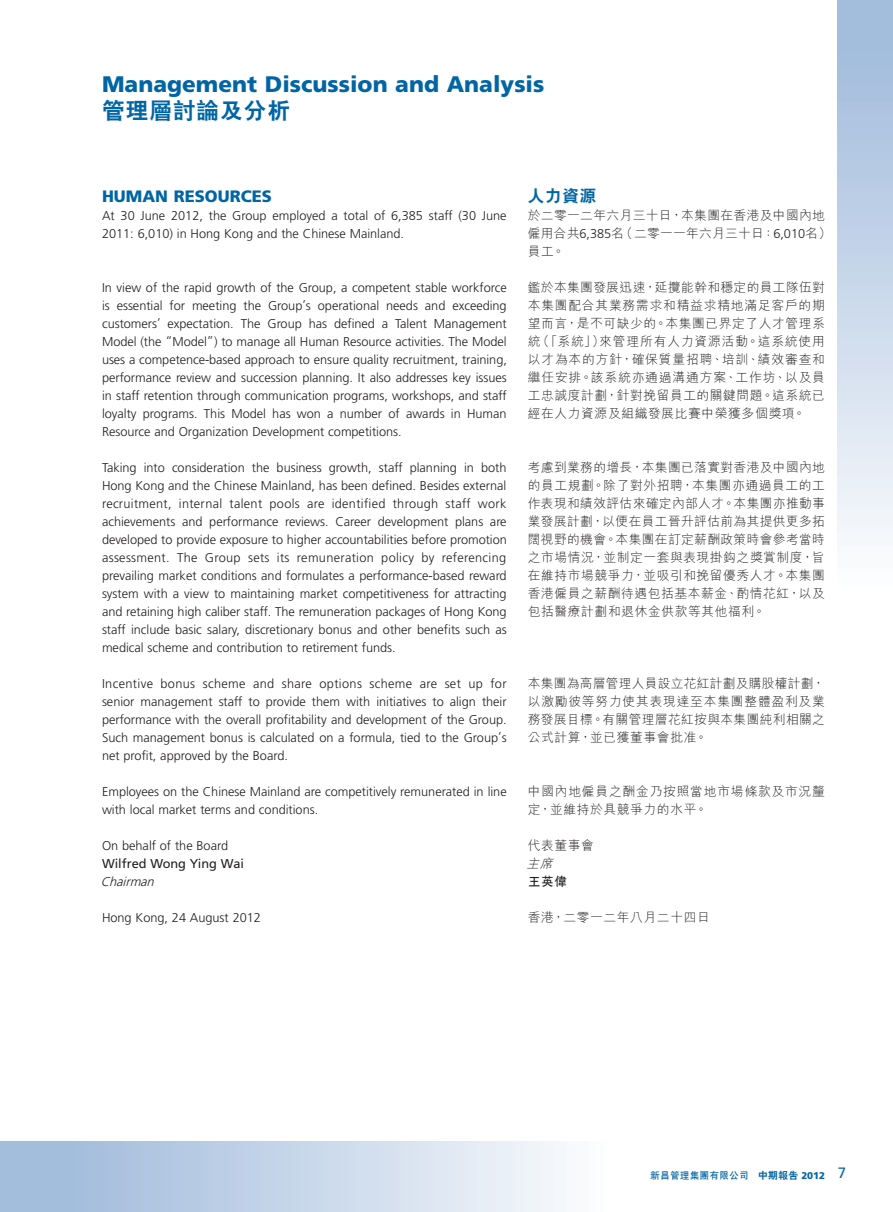
<style>
.page{position:relative;width:893px;height:1212px;background:#fff}
.page>*{position:absolute;margin:0;border:0;box-sizing:border-box;transform-origin:0 0}
.t1{font:900 22.5px "Frutiger LT Std";color:#0065a4}
.t2{font:800 22.5px "C Hei 2 HK";letter-spacing:.05em;color:#0065a4}
.Heading_1{font:900 16.5px "Frutiger LT Std";color:#0065a4}
.C_Heading_1{font:800 16.5px "C Hei 2 HK";color:#0065a4}
.Body_Text{font:300 12.75px/18px "Frutiger LT Std";color:#231f20;text-align:justify}
.C_Body_Text{font:300 12.75px/18px "M Hei HK";letter-spacing:.045em;color:#231f20;text-align:justify}
.Body_Text-2{font:300 12.75px "M Hei HK";letter-spacing:.05em;color:#231f20}
.Body_Text-3{font:12.75px "Frutiger LT Std";color:#231f20}
.Body_Text-4{font:italic 300 12.75px "Frutiger LT Std";color:#231f20}
.Body_Text-5{font:700 12.75px "C Hei 2 HK";color:#231f20}
.Body_Text-6{font:italic 300 12.75px "M Hei HK";color:#231f20}
.t3{font:700 9.75px "C Hei 2 HK";letter-spacing:.01em;color:#0065a4}
.s1{font-family:"Frutiger LT Std"}
.s2{font-weight:800}
.s3{font-family:"Frutiger LT Std";font-weight:900}
.s4{font-family:"Frutiger LT Std";font-weight:400;font-size:15px}
</style>
<div class="page">
<div style="left:0;top:1141px;width:733px;height:71px;background:linear-gradient(to right,#9bb7d9,#fff)"></div>
<div style="left:838px;top:0;width:55px;height:712px;background:linear-gradient(to bottom,#9db8da,#fff)"></div>
<h1 class="t1" style="left:102px;top:70px;width:444px">Management Discussion and Analysis</h1>
<h1 class="t2" style="left:102px;top:99px;width:190px">管理層討論及分析</h1>
<p class="Heading_1" style="left:102px;top:186px;width:171px">HUMAN RESOURCES</p>
<p class="Body_Text" style="left:102px;top:207px;width:406px">At 30 June 2012, the Group employed a total of 6,385 staff (30 June<br>2011: 6,010) in Hong Kong and the Chinese Mainland.</p>
<p class="Body_Text" style="left:102px;top:279px;width:406px">In view of the rapid growth of the Group, a competent stable workforce is essential for meeting the Group’s operational needs and exceeding customers’ expectation. The Group has defined a Talent Management Model (the “Model”) to manage all Human Resource activities. The Model uses a competence-based approach to ensure quality recruitment, training, performance review and succession planning. It also addresses key issues in staff retention through communication programs, workshops, and staff loyalty programs. This Model has won a number of awards in Human Resource and Organization Development competitions.</p>
<p class="Body_Text" style="left:102px;top:459px;width:406px">Taking into consideration the business growth, staff planning in both Hong Kong and the Chinese Mainland, has been defined. Besides external recruitment, internal talent pools are identified through staff work achievements and performance reviews. Career development plans are developed to provide exposure to higher accountabilities before promotion assessment. The Group sets its remuneration policy by referencing prevailing market conditions and formulates a performance-based reward system with a view to maintaining market competitiveness for attracting and retaining high caliber staff. The remuneration packages of Hong Kong staff include basic salary, discretionary bonus and other benefits such as medical scheme and contribution to retirement funds.</p>
<p class="Body_Text" style="left:102px;top:675px;width:406px">Incentive bonus scheme and share options scheme are set up for senior management staff to provide them with initiatives to align their performance with the overall profitability and development of the Group.<br>Such management bonus is calculated on a formula, tied to the Group’s net profit, approved by the Board.</p>
<p class="Body_Text" style="left:102px;top:783px;width:406px">Employees on the Chinese Mainland are competitively remunerated in line with local market terms and conditions.</p>
<p class="Body_Text" style="left:102px;top:837px;width:128px">On behalf of the Board</p>
<p class="Body_Text-3" style="left:102px;top:856px;width:143px">Wilfred Wong Ying Wai</p>
<p class="Body_Text-4" style="left:101px;top:874px;width:58px">Chairman</p>
<p class="Body_Text" style="left:102px;top:909px;width:160px">Hong Kong, 24 August 2012</p>
<p class="C_Heading_1" style="left:528px;top:187px;width:70px">人力資源</p>
<p class="C_Body_Text" style="left:528px;top:206px;width:305px;text-align:left">於二零一二年六月三十日，本集團在香港及中國內地僱用合共<span class="s1">6,385</span>名（二零一一年六月三十日：<span class="s1">6,010</span>名）員工。</p>
<p class="C_Body_Text" style="left:528px;top:278px;width:299px">鑑於本集團發展迅速，延攬能幹和穩定的員工隊伍對本集團配合其業務需求和精益求精地滿足客戶的期望而言，是不可缺少的。本集團已界定了人才管理系統（「系統」）來管理所有人力資源活動。這系統使用以才為本的方針，確保質量招聘、培訓、績效審查和繼任安排。該系統亦通過溝通方案、工作坊、以及員工忠誠度計劃，針對挽留員工的關鍵問題。這系統已經在人力資源及組織發展比賽中榮獲多個獎項。</p>
<p class="C_Body_Text" style="left:528px;top:458px;width:299px">考慮到業務的增長，本集團已落實對香港及中國內地的員工規劃。除了對外招聘，本集團亦通過員工的工作表現和績效評估來確定內部人才。本集團亦推動事業發展計劃，以便在員工晉升評估前為其提供更多拓闊視野的機會。本集團在訂定薪酬政策時會參考當時之市場情況，並制定一套與表現掛鈎之獎賞制度，旨在維持市場競爭力，並吸引和挽留優秀人才。本集團香港僱員之薪酬待遇包括基本薪金、酌情花紅，以及包括醫療計劃和退休金供款等其他福利。</p>
<p class="C_Body_Text" style="left:528px;top:674px;width:299px">本集團為高層管理人員設立花紅計劃及購股權計劃，以激勵彼等努力使其表現達至本集團整體盈利及業務發展目標。有關管理層花紅按與本集團純利相關之公式計算，並已獲董事會批准。</p>
<p class="C_Body_Text" style="left:528px;top:782px;width:299px">中國內地僱員之酬金乃按照當地市場條款及市況釐定，並維持於具競爭力的水平。</p>
<p class="Body_Text-2" style="left:528px;top:839px;width:68px">代表董事會</p>
<p class="Body_Text-6" style="left:526px;top:857px;width:31px">主席</p>
<p class="Body_Text-5" style="left:528px;top:875px;width:41px">王英偉</p>
<p class="Body_Text-2" style="left:528px;top:911px;width:183px">香港，二零一二年八月二十四日</p>
<p class="t3" style="left:650px;top:1170px;width:197px">新昌管理集團有限公司 <span class="s2">中期報告</span> <span class="s3">2012</span> <span class="s4">7</span></p>
</div>
